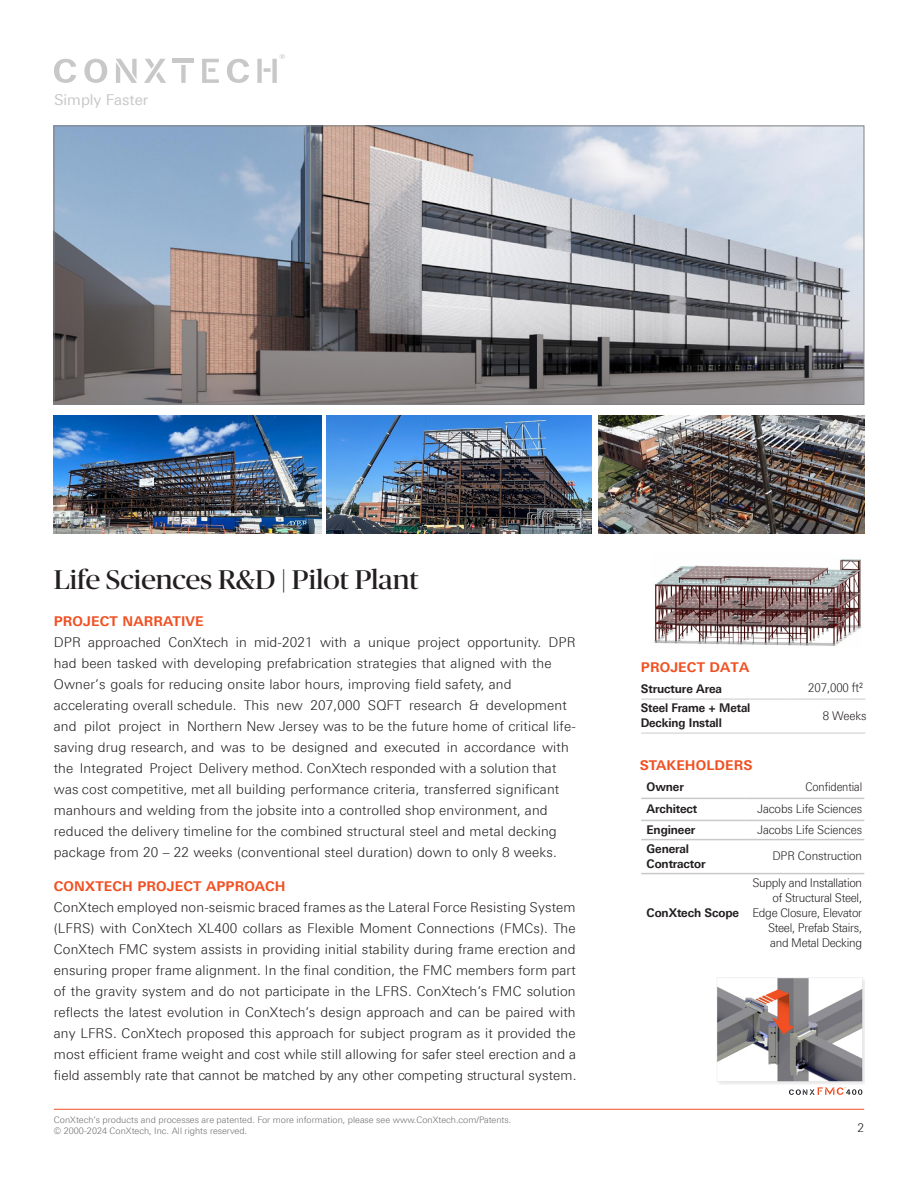
<style>
.page{position:relative;width:918px;height:1188px;background:#fff}
.page>*{position:absolute;margin:0;border:0;box-sizing:border-box;transform-origin:0 0}
.t1{font:27px "Publico Banner";color:#231f20;scale:1.1 1}
.Footer_-_Patent{font:15px "Linotype Univers 430";color:#c8c8c8}
.t2{font:300 13.5px/21px "Linotype Univers 330";letter-spacing:.01em;color:#231f20}
.Paragraph_Style_3{font:700 13.5px "Linotype Univers 630";letter-spacing:.01em;color:#f05022}
.Paragraph_Style_3-2{font:300 12px/15px "Linotype Univers 330";letter-spacing:-.025em;color:#231f20;text-align:right;scale:.95 1}
.Paragraph_Style_3-3{font:700 12px/15px "Linotype Univers 630";letter-spacing:-.01em;color:#231f20;scale:.95 1}
.Paragraph_Style_3-4{font:700 12px/15px "Linotype Univers 630";letter-spacing:-.01em;color:#231f20;scale:.93 1}
.Paragraph_Style_3-5{font:300 12px "Linotype Univers 330";letter-spacing:-.025em;color:#231f20;scale:.9 1}
.Footer_Web_URL{font:300 12px "Linotype Univers 330";color:#231f20}
.Paragraph_Style_1{font:300 9px "Linotype Univers 330";color:#6c6d70}
.s1{font-family:"Linotype Univers 630";font-weight:700;color:#f05022}
.s2{font-size:12.75px}
</style>
<div class="page">
<hr style="left:54px;top:1109px;width:810px;height:1px;background:#f05023">
<svg style="left:54px;top:59px;width:22px;height:24px"></svg>
<svg style="left:84px;top:59px;width:23px;height:24px"></svg>
<svg style="left:116px;top:59px;width:21px;height:24px"></svg>
<hr style="left:173px;top:59px;width:21px;height:4px;background:#c8c8c8">
<svg style="left:227px;top:59px;width:22px;height:24px"></svg>
<svg style="left:144px;top:59px;width:22px;height:24px"></svg>
<div style="left:181px;top:65px;width:5px;height:18px;background:#c8c8c8"></div>
<svg style="left:202px;top:59px;width:17px;height:24px"></svg>
<svg style="left:257px;top:54px;width:28px;height:29px"></svg>
<img style="left:326px;top:416px;width:266px;height:117px">
<img style="left:56px;top:128px;width:806px;height:275px">
<img style="left:54px;top:416px;width:267px;height:117px">
<hr style="left:641px;top:798px;width:105px;height:1px;background:#c8c8c8">
<hr style="left:746px;top:798px;width:118px;height:1px;background:#c8c8c8">
<hr style="left:641px;top:820px;width:105px;height:1px;background:#c8c8c8">
<hr style="left:746px;top:820px;width:118px;height:1px;background:#c8c8c8">
<hr style="left:641px;top:839px;width:105px;height:1px;background:#c8c8c8">
<hr style="left:746px;top:839px;width:118px;height:1px;background:#c8c8c8">
<hr style="left:641px;top:873px;width:105px;height:1px;background:#c8c8c8">
<hr style="left:746px;top:873px;width:118px;height:1px;background:#c8c8c8">
<hr style="left:641px;top:698px;width:149px;height:2px;background:#dcdcdc">
<hr style="left:790px;top:698px;width:75px;height:2px;background:#dcdcdc">
<hr style="left:641px;top:732px;width:149px;height:2px;background:#dcdcdc">
<hr style="left:790px;top:732px;width:75px;height:2px;background:#dcdcdc">
<img style="left:654px;top:559px;width:208px;height:87px">
<img style="left:599px;top:416px;width:265px;height:117px">
<img style="left:717px;top:977px;width:147px;height:107px">
<svg style="left:789px;top:1087px;width:73px;height:8px"></svg>
<p class="Footer_-_Patent" style="left:54px;top:91px;width:96px">Simply Faster</p>
<p class="t1" style="left:54px;top:562px;width:333px">Life Sciences R&amp;D | Pilot Plant</p>
<p class="t2" style="left:54px;top:610px;width:523px"><span class="s1">PROJECT NARRATIVE<br></span>DPR approached ConXtech in mid-2021 with a unique project opportunity. DPR had been tasked with developing prefabrication strategies that aligned with the Owner’s goals for reducing onsite labor hours, improving field safety, and accelerating overall schedule. This new 207,000 SQFT research &amp; development and pilot project in Northern New Jersey was to be the future home of critical life&shy;saving drug research, and was to be designed and executed in accordance with the Integrated Project Delivery method. ConXtech responded with a solution that was cost competitive, met all building performance criteria, transferred significant manhours and welding from the jobsite into a controlled shop environment, and reduced the delivery timeline for the combined structural steel and metal decking package from 20 – 22 weeks (conventional steel duration) down to only 8 weeks.</p>
<p class="t2" style="left:54px;top:876px;width:524px"><span class="s1">CONXTECH PROJECT APPROACH<br></span>ConXtech employed non-seismic braced frames as the Lateral Force Resisting System (LFRS) with ConXtech XL400 collars as Flexible Moment Connections (FMCs). The ConXtech FMC system assists in providing initial stability during frame erection and ensuring proper frame alignment. In the final condition, the FMC members form part of the gravity system and do not participate in the LFRS. ConXtech’s FMC solution reflects the latest evolution in ConXtech’s design approach and can be paired with any LFRS. ConXtech proposed this approach for subject program as it provided the most efficient frame weight and cost while still allowing for safer steel erection and a field assembly rate that cannot be matched by any other competing structural system.</p>
<p class="Paragraph_Style_1" style="left:54px;top:1115px;width:459px">ConXtech’s products and processes are patented. For more information, please see www.ConXtech.com/Patents.</p>
<p class="Paragraph_Style_1" style="left:54px;top:1125px;width:195px">© 2000-2024 ConXtech, Inc. All rights reserved.</p>
<p class="Paragraph_Style_3" style="left:641px;top:659px;width:110px">PROJECT DATA</p>
<p class="Paragraph_Style_3-3" style="left:641px;top:681px;width:87px">Structure Area</p>
<p class="Paragraph_Style_3-2" style="left:808px;top:681px;width:59px">207,000 <span class="s2">ft²</span></p>
<p class="Paragraph_Style_3-4" style="left:641px;top:700px;width:120px">Steel Frame + Metal<br>Decking Install</p>
<p class="Paragraph_Style_3-2" style="left:823px;top:708px;width:48px">8 Weeks</p>
<p class="Paragraph_Style_3" style="left:640px;top:757px;width:114px">STAKEHOLDERS</p>
<p class="Paragraph_Style_3-3" style="left:647px;top:780px;width:41px">Owner</p>
<p class="Paragraph_Style_3-5" style="left:805px;top:780px;width:65px">Confidential</p>
<p class="Paragraph_Style_3-3" style="left:647px;top:801px;width:55px">Architect</p>
<p class="Paragraph_Style_3-2" style="left:758px;top:801px;width:112px">Jacobs Life Sciences</p>
<p class="Paragraph_Style_3-3" style="left:647px;top:822px;width:53px">Engineer</p>
<p class="Paragraph_Style_3-2" style="left:758px;top:822px;width:112px">Jacobs Life Sciences</p>
<p class="Paragraph_Style_3-3" style="left:647px;top:841px;width:64px">General<br>Contractor</p>
<p class="Paragraph_Style_3-2" style="left:772px;top:848px;width:96px">DPR Construction</p>
<p class="Paragraph_Style_3-3" style="left:647px;top:905px;width:99px">ConXtech Scope</p>
<p class="Paragraph_Style_3-2" style="left:752px;top:875px;width:117px">Supply and Installation of Structural Steel,<br>Edge Closure, Elevator<br>Steel, Prefab Stairs, and Metal Decking</p>
<p class="Footer_Web_URL" style="left:857px;top:1120px;width:8px">2</p>
</div>
